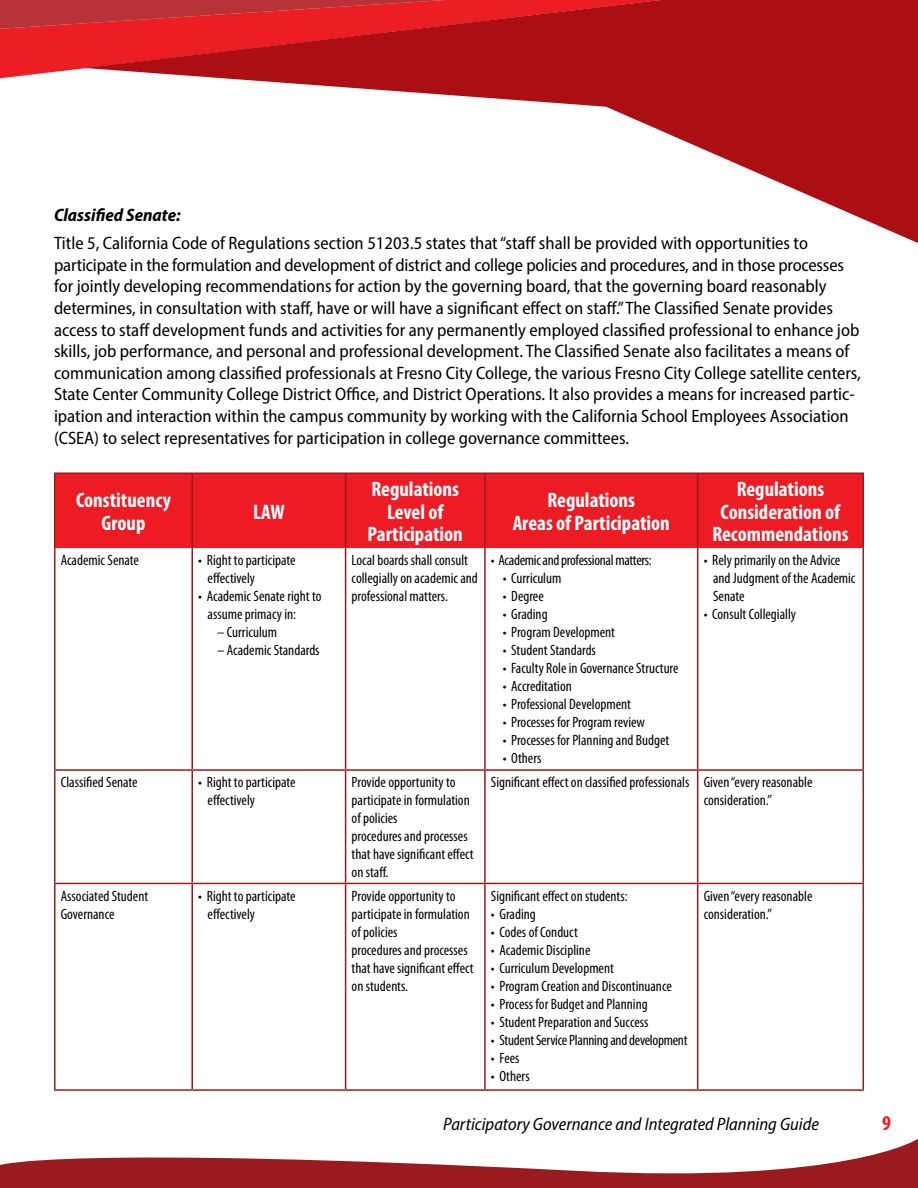
<style>
.page{position:relative;width:918px;height:1188px;background:#fff}
.page>*{position:absolute;margin:0;border:0;box-sizing:border-box;transform-origin:0 0}
.t1{font:700 condensed 21px/22.5px "Myriad Pro";color:#fff;text-align:center}
.t2{font:700 condensed 21px "Myriad Pro";color:#ed1c24}
.t3{font:semi-condensed 18px/21.6px "Myriad Pro";color:#000}
.t4{font:italic semi-condensed 18px "Myriad Pro";color:#000}
.t5{font:italic 700 semi-condensed 18px "Myriad Pro";color:#000}
.t6{font:condensed 15px/18px "Myriad Pro";color:#000}
.t7{font:condensed 15px "Myriad Pro";letter-spacing:-.02em;color:#000}
</style>
<div class="page">
<svg style="left:0;top:1139px;width:918px;height:49px"></svg>
<svg style="left:355px;top:0;width:563px;height:243px;fill:#ab0f14"></svg>
<svg style="left:0;top:0;width:555px;height:88px;background:#cc2c32"></svg>
<div style="left:55px;top:473px;width:137px;height:75px;background:#ed1c24"></div>
<div style="left:192px;top:473px;width:154px;height:75px;background:#ed1c24"></div>
<div style="left:346px;top:473px;width:139px;height:75px;background:#ed1c24"></div>
<div style="left:485px;top:473px;width:213px;height:75px;background:#ed1c24"></div>
<div style="left:698px;top:473px;width:165px;height:75px;background:#ed1c24"></div>
<hr style="left:191px;top:548px;width:2px;height:221px;background:#991b1e">
<hr style="left:345px;top:548px;width:1px;height:221px;background:#991b1e">
<hr style="left:484px;top:548px;width:2px;height:221px;background:#991b1e">
<hr style="left:697px;top:548px;width:1px;height:221px;background:#991b1e">
<hr style="left:54px;top:769px;width:138px;height:2px;background:#991b1e">
<hr style="left:192px;top:769px;width:154px;height:2px;background:#991b1e">
<hr style="left:191px;top:771px;width:2px;height:112px;background:#991b1e">
<hr style="left:346px;top:769px;width:139px;height:2px;background:#991b1e">
<hr style="left:345px;top:771px;width:1px;height:112px;background:#991b1e">
<hr style="left:485px;top:769px;width:213px;height:2px;background:#991b1e">
<hr style="left:484px;top:771px;width:2px;height:112px;background:#991b1e">
<hr style="left:698px;top:769px;width:166px;height:2px;background:#991b1e">
<hr style="left:697px;top:771px;width:1px;height:112px;background:#991b1e">
<hr style="left:54px;top:883px;width:138px;height:1px;background:#991b1e">
<hr style="left:192px;top:883px;width:154px;height:1px;background:#991b1e">
<hr style="left:191px;top:884px;width:2px;height:205px;background:#991b1e">
<hr style="left:346px;top:883px;width:139px;height:1px;background:#991b1e">
<hr style="left:345px;top:884px;width:1px;height:205px;background:#991b1e">
<hr style="left:485px;top:883px;width:213px;height:1px;background:#991b1e">
<hr style="left:484px;top:884px;width:2px;height:205px;background:#991b1e">
<hr style="left:698px;top:883px;width:166px;height:1px;background:#991b1e">
<hr style="left:697px;top:884px;width:1px;height:205px;background:#991b1e">
<hr style="left:54px;top:548px;width:2px;height:221px;background:#991b1e">
<hr style="left:862px;top:548px;width:2px;height:221px;background:#991b1e">
<hr style="left:54px;top:771px;width:2px;height:112px;background:#991b1e">
<hr style="left:862px;top:771px;width:2px;height:112px;background:#991b1e">
<hr style="left:54px;top:884px;width:2px;height:205px;background:#991b1e">
<hr style="left:862px;top:884px;width:2px;height:205px;background:#991b1e">
<hr style="left:54px;top:1089px;width:138px;height:2px;background:#991b1e">
<hr style="left:192px;top:1089px;width:154px;height:2px;background:#991b1e">
<hr style="left:346px;top:1089px;width:139px;height:2px;background:#991b1e">
<hr style="left:485px;top:1089px;width:213px;height:2px;background:#991b1e">
<hr style="left:698px;top:1089px;width:166px;height:2px;background:#991b1e">
<hr style="left:54px;top:472px;width:138px;height:2px;background:#991b1e">
<hr style="left:54px;top:474px;width:2px;height:74px;background:#991b1e">
<hr style="left:192px;top:472px;width:154px;height:2px;background:#991b1e">
<hr style="left:346px;top:472px;width:139px;height:2px;background:#991b1e">
<hr style="left:485px;top:472px;width:213px;height:2px;background:#991b1e">
<hr style="left:698px;top:472px;width:166px;height:2px;background:#991b1e">
<hr style="left:862px;top:474px;width:2px;height:74px;background:#991b1e">
<hr style="left:191px;top:474px;width:2px;height:74px;background:#991b1e">
<hr style="left:345px;top:474px;width:1px;height:74px;background:#991b1e">
<hr style="left:484px;top:474px;width:2px;height:74px;background:#991b1e">
<hr style="left:697px;top:474px;width:1px;height:74px;background:#991b1e">
<p class="t5" style="left:54px;top:205px;width:128px">Classified Senate:</p>
<p class="t3" style="left:54px;top:232px;width:808px">Title 5, California Code of Regulations section 51203.5 states that “staff shall be provided with opportunities to participate in the formulation and development of district and college policies and procedures, and in those processes for jointly developing recommendations for action by the governing board, that the governing board reasonably determines, in consultation with staff, have or will have a significant effect on staff.” The Classified Senate provides access to staff development funds and activities for any permanently employed classified professional to enhance job skills, job performance, and personal and professional development. The Classified Senate also facilitates a means of communication among classified professionals at Fresno City College, the various Fresno City College satellite centers, State Center Community College District Office, and District Operations. It also provides a means for increased partic&shy;ipation and interaction within the campus community by working with the California School Employees Association (CSEA) to select representatives for participation in college governance committees.</p>
<h1 class="t1" style="left:76px;top:489px;width:96px">Constituency<br>Group</h1>
<h1 class="t1" style="left:253px;top:500px;width:33px">LAW</h1>
<p class="t6" style="left:61px;top:551px;width:80px">Academic Senate</p>
<p class="t6" style="left:208px;top:551px;width:89px;text-indent:-9px">• Right to participate effectively</p>
<p class="t6" style="left:208px;top:587px;width:115px;text-indent:-9px">• Academic Senate right to assume primacy in:</p>
<p class="t6" style="left:217px;top:623px;width:62px">– Curriculum</p>
<p class="t6" style="left:217px;top:641px;width:104px">– Academic Standards</p>
<h1 class="t1" style="left:368px;top:477px;width:97px">Regulations<br>Level of<br>Participation</h1>
<h1 class="t1" style="left:513px;top:489px;width:159px">Regulations<br>Areas of Participation</h1>
<h1 class="t1" style="left:712px;top:477px;width:138px">Regulations<br>Consideration of<br>Recommendations</h1>
<p class="t6" style="left:352px;top:551px;width:128px">Local boards shall consult collegially on academic and professional matters.</p>
<p class="t7" style="left:491px;top:552px;width:162px">• Academic and professional matters:</p>
<p class="t6" style="left:503px;top:569px;width:60px">• Curriculum</p>
<p class="t6" style="left:503px;top:587px;width:43px">• Degree</p>
<p class="t6" style="left:503px;top:605px;width:46px">• Grading</p>
<p class="t6" style="left:503px;top:623px;width:114px">• Program Development</p>
<p class="t6" style="left:503px;top:641px;width:95px">• Student Standards</p>
<p class="t6" style="left:503px;top:659px;width:177px">• Faculty Role in Governance Structure</p>
<p class="t6" style="left:503px;top:677px;width:71px">• Accreditation</p>
<p class="t6" style="left:503px;top:695px;width:130px">• Professional Development</p>
<p class="t6" style="left:503px;top:713px;width:144px">• Processes for Program review</p>
<p class="t6" style="left:503px;top:731px;width:168px">• Processes for Planning and Budget</p>
<p class="t6" style="left:503px;top:749px;width:40px">• Others</p>
<p class="t6" style="left:713px;top:551px;width:144px;text-indent:-9px">• Rely primarily on the Advice and Judgment of the Academic<br>Senate</p>
<p class="t6" style="left:704px;top:605px;width:94px">• Consult Collegially</p>
<p class="t6" style="left:61px;top:774px;width:78px">Classified Senate</p>
<p class="t6" style="left:208px;top:774px;width:89px;text-indent:-9px">• Right to participate effectively</p>
<p class="t6" style="left:352px;top:774px;width:124px">Provide opportunity to participate in formulation of policies<br>procedures and processes that have significant effect on staff.</p>
<p class="t6" style="left:704px;top:774px;width:110px;text-indent:-213px">Significant effect on classified professionals Given “every reasonable consideration.”</p>
<p class="t6" style="left:61px;top:887px;width:89px">Associated Student<br>Governance</p>
<p class="t6" style="left:208px;top:887px;width:89px;text-indent:-9px">• Right to participate effectively</p>
<p class="t6" style="left:352px;top:887px;width:124px">Provide opportunity to participate in formulation of policies<br>procedures and processes that have significant effect on students.</p>
<p class="t6" style="left:491px;top:887px;width:138px">Significant effect on students:</p>
<p class="t6" style="left:704px;top:887px;width:110px">Given “every reasonable consideration.”</p>
<p class="t6" style="left:491px;top:905px;width:47px">• Grading</p>
<p class="t6" style="left:491px;top:923px;width:88px">• Codes of Conduct</p>
<p class="t6" style="left:491px;top:941px;width:101px">• Academic Discipline</p>
<p class="t6" style="left:491px;top:959px;width:124px">• Curriculum Development</p>
<p class="t6" style="left:491px;top:977px;width:182px">• Program Creation and Discontinuance</p>
<p class="t6" style="left:491px;top:995px;width:158px">• Process for Budget and Planning</p>
<p class="t6" style="left:491px;top:1013px;width:159px">• Student Preparation and Success</p>
<p class="t7" style="left:491px;top:1032px;width:198px">• Student Service Planning and development</p>
<p class="t6" style="left:491px;top:1049px;width:30px">• Fees</p>
<p class="t6" style="left:491px;top:1067px;width:40px">• Others</p>
<p class="t4" style="left:443px;top:1113px;width:377px">Participatory Governance and Integrated Planning Guide</p>
<h1 class="t2" style="left:882px;top:1110px;width:10px">9</h1>
</div>
